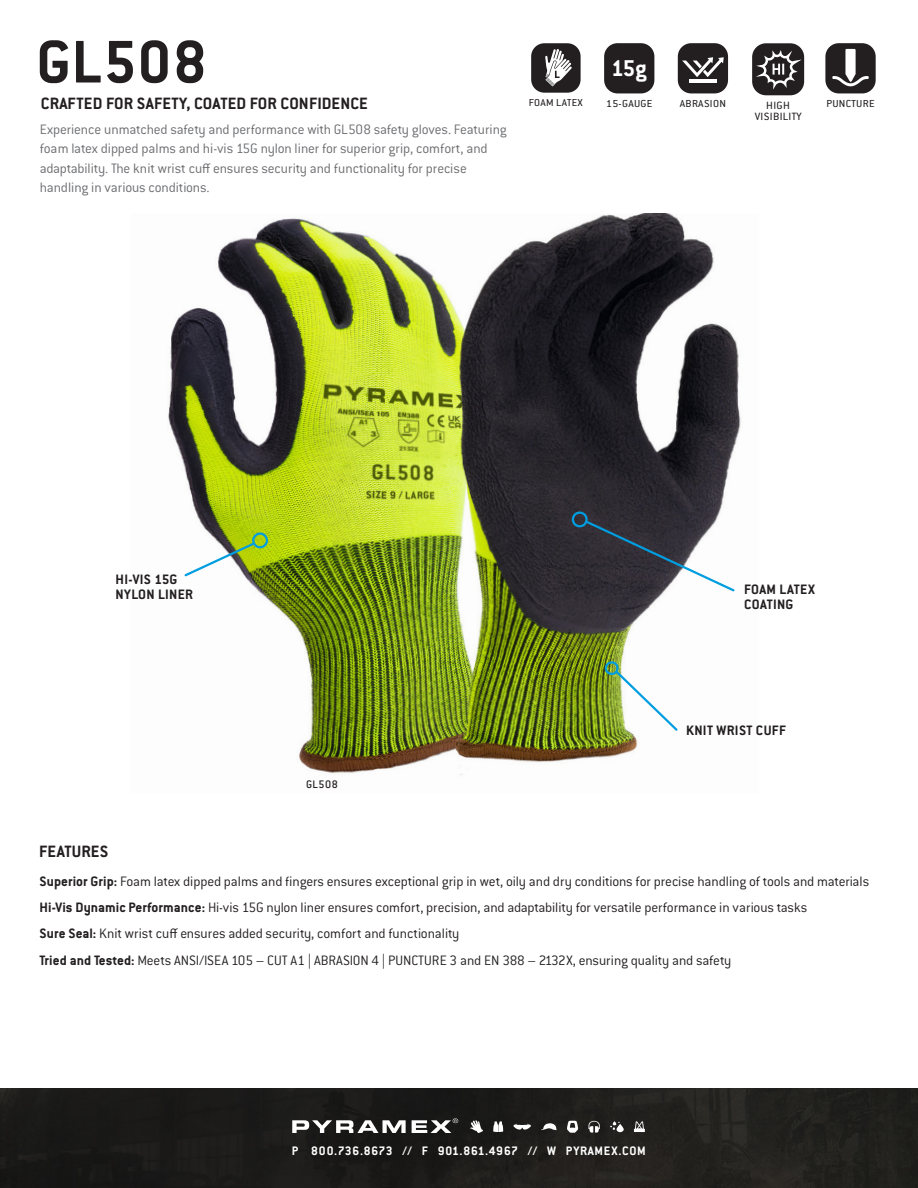
<style>
.page{position:relative;width:918px;height:1188px;background:#fff}
.page>*{position:absolute;margin:0;border:0;box-sizing:border-box;transform-origin:0 0}
.Model_Name{font:700 66px "Conduit ITC Std";letter-spacing:.02em;color:#231f20}
.t1{font:700 25.2px "Conduit ITC Std";color:#fff}
.Description___no_rule{font:700 18px "Conduit ITC Std";letter-spacing:.01em;color:#231f20}
.Description___no_rule-2{font:300 15px "Conduit ITC Std";letter-spacing:-.005em;color:#231f20}
.Description___no_rule-3{font:300 15px/19.5px "Conduit ITC Std";letter-spacing:-.005em;color:#6c6d70}
.t2{font:700 15px/15px "Conduit ITC Std";letter-spacing:.025em;color:#231f20}
.t3{font:700 13.5px "Conduit ITC Std";letter-spacing:.05em;color:#fff}
.Description___no_rule-4{font:500 12px "Conduit ITC Std";letter-spacing:.04em;color:#231f20}
.t4{font:11.55px "Conduit ITC Std";letter-spacing:.025em;color:#231f20;scale:1.07 1}
.t5{font:11.1px "Conduit ITC Std";letter-spacing:.025em;color:#231f20;scale:1.07 1}
.t6{font:10.95px "Conduit ITC Std";letter-spacing:.025em;color:#231f20;scale:1.07 1}
.s1{font-weight:700}
</style>
<div class="page">
<img style="left:0;top:1088px;width:918px;height:100px">
<svg style="left:634px;top:1121px;width:11px;height:11px"></svg>
<svg style="left:610px;top:1121px;width:14px;height:11px"></svg>
<svg style="left:470px;top:1120px;width:13px;height:13px"></svg>
<svg style="left:493px;top:1121px;width:10px;height:11px"></svg>
<svg style="left:588px;top:1121px;width:12px;height:12px"></svg>
<svg style="left:567px;top:1121px;width:11px;height:12px"></svg>
<svg style="left:513px;top:1124px;width:18px;height:6px"></svg>
<svg style="left:541px;top:1122px;width:16px;height:8px"></svg>
<svg style="left:292px;top:1118px;width:166px;height:15px"></svg>
<div style="left:604px;top:43px;width:50px;height:50px;background:#231f20;border-radius:13px"></div>
<div style="left:678px;top:43px;width:50px;height:50px;background:#231f20;border-radius:13px"></div>
<svg style="left:682px;top:57px;width:42px;height:20px"></svg>
<hr style="left:689px;top:79px;width:28px;height:4px;background:#fff">
<div style="left:825px;top:43px;width:51px;height:50px;background:#231f20;border-radius:13px"></div>
<svg style="left:832px;top:49px;width:37px;height:37px"></svg>
<img style="left:168px;top:213px;width:573px;height:562px">
<div style="left:752px;top:43px;width:52px;height:52px;background:#231f20;border-radius:14px"></div>
<svg style="left:756px;top:50px;width:46px;height:40px"></svg>
<div style="left:531px;top:43px;width:50px;height:50px;background:#231f20;border-radius:13px"></div>
<svg style="left:545px;top:49px;width:27px;height:38px"></svg>
<svg style="left:183px;top:531px;width:87px;height:47px"></svg>
<svg style="left:604px;top:662px;width:76px;height:71px"></svg>
<svg style="left:569px;top:512px;width:167px;height:81px"></svg>
<p class="Model_Name" style="left:36px;top:22px;width:172px">GL508</p>
<p class="Description___no_rule" style="left:41px;top:92px;width:329px">CRAFTED FOR SAFETY, COATED FOR CONFIDENCE</p>
<p class="Description___no_rule-3" style="left:40px;top:119px;width:469px">Experience unmatched safety and performance with GL508 safety gloves. Featuring foam latex dipped palms and hi-vis 15G nylon liner for superior grip, comfort, and adaptability. The knit wrist cuff ensures security and functionality for precise handling in various conditions.</p>
<p class="t6" style="left:529px;top:95px;width:52px">FOAM LATEX</p>
<p class="t1" style="left:611px;top:53px;width:37px">15g</p>
<p class="t5" style="left:606px;top:96px;width:45px">15-GAUGE</p>
<p class="t5" style="left:680px;top:96px;width:45px">ABRASION</p>
<p class="t4" style="left:766px;top:98px;width:24px">HIGH</p>
<p class="t5" style="left:827px;top:96px;width:47px">PUNCTURE</p>
<p class="t4" style="left:755px;top:109px;width:45px">VISIBILITY</p>
<p class="t2" style="left:116px;top:572px;width:79px">HI-VIS 15G<br>NYLON LINER</p>
<p class="Description___no_rule" style="left:39px;top:840px;width:71px">FEATURES</p>
<p class="Description___no_rule-4" style="left:306px;top:777px;width:33px">GL508</p>
<p class="t2" style="left:744px;top:582px;width:72px">FOAM LATEX<br>COATING</p>
<p class="t2" style="left:686px;top:723px;width:101px">KNIT WRIST CUFF</p>
<p class="Description___no_rule-2" style="left:40px;top:872px;width:831px"><span class="s1">Superior Grip:</span> Foam latex dipped palms and fingers ensures exceptional grip in wet, oily and dry conditions for precise handling of tools and materials</p>
<p class="Description___no_rule-2" style="left:40px;top:898px;width:769px"><span class="s1">Hi-Vis Dynamic Performance:</span> Hi-vis 15G nylon liner ensures comfort, precision, and adaptability for versatile performance in various tasks</p>
<p class="Description___no_rule-2" style="left:40px;top:925px;width:421px"><span class="s1">Sure Seal:</span> Knit wrist cuff ensures added security, comfort and functionality</p>
<p class="Description___no_rule-2" style="left:40px;top:951px;width:693px"><span class="s1">Tried and Tested:</span> Meets ANSI/ISEA 105 – CUT A1 | ABRASION 4 | PUNCTURE 3 and EN 388 – 2132X, ensuring quality and safety</p>
<p class="t3" style="left:292px;top:1143px;width:356px">P 800.736.8673 // F 901.861.4967 // W PYRAMEX.COM</p>
</div>
